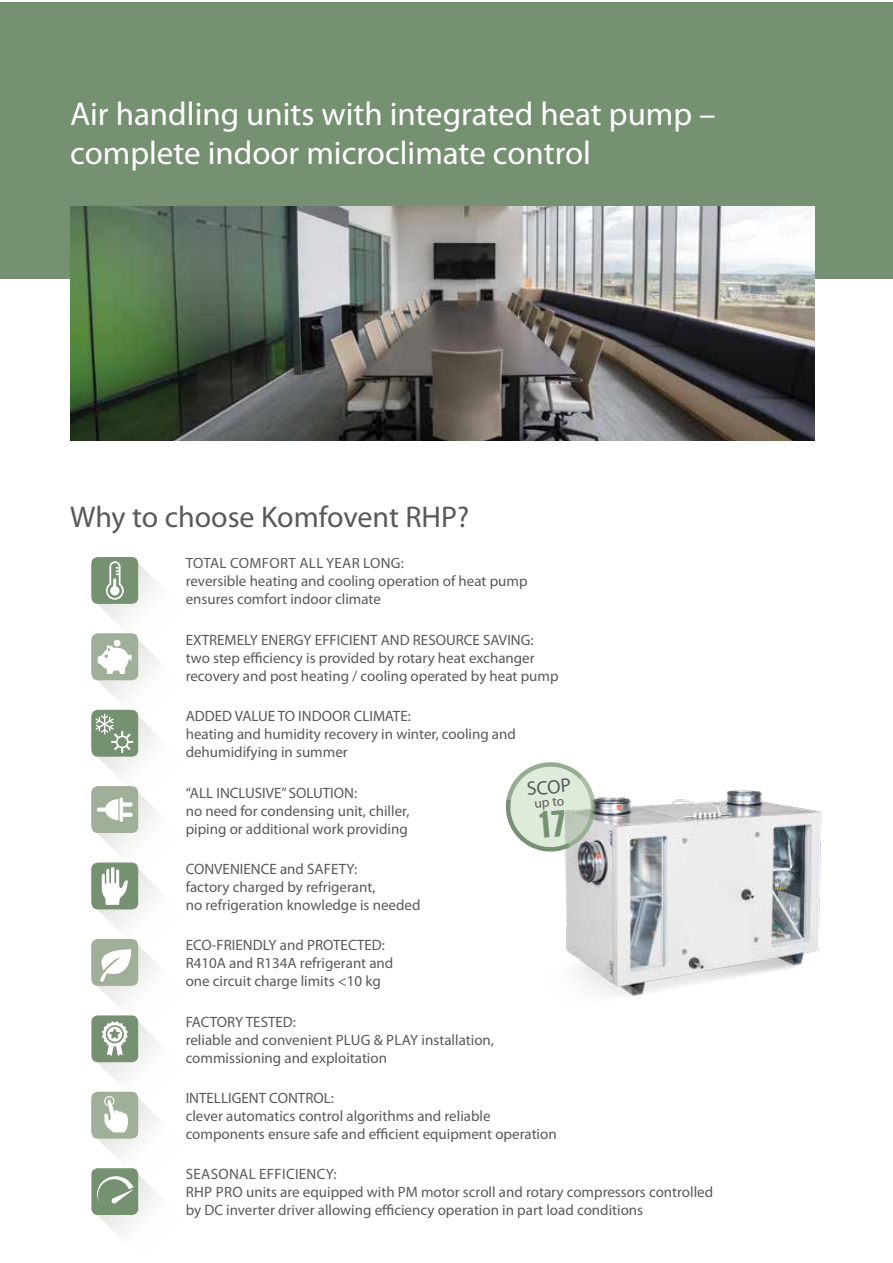
<style>
.page{position:relative;width:893px;height:1263px;background:#fff}
.page>*{position:absolute;margin:0;border:0;box-sizing:border-box;transform-origin:0 0}
.t1{font:33px/39.6px "Myriad Pro";color:#fff}
.t2{font:30px "Myriad Pro";color:#58595b}
.t3{font:19.5px "Myriad Pro";color:#58595b}
.t4{font:15px/18px "Myriad Pro";color:#58595b}
.t5{font:13.5px "Myriad Pro";color:#58595b}
</style>
<div class="page">
<div style="left:0;top:2px;width:893px;height:277px;background:#769171"></div>
<img style="left:70px;top:206px;width:744px;height:234px">
<svg style="left:91px;top:557px;width:47px;height:47px"></svg>
<svg style="left:92px;top:558px;width:67px;height:678px"></svg>
<img style="left:565px;top:790px;width:257px;height:206px">
<svg style="left:505px;top:762px;width:92px;height:91px"></svg>
<h1 class="t1" style="left:70px;top:93px;width:647px">Air handling units with integrated heat pump – complete indoor microclimate control</h1>
<h2 class="t2" style="left:70px;top:499px;width:401px">Why to choose Komfovent RHP?</h2>
<p class="t4" style="left:186px;top:554px;width:343px">TOTAL COMFORT ALL YEAR LONG:<br>reversible heating and cooling operation of heat pump ensures comfort indoor climate</p>
<p class="t4" style="left:186px;top:630px;width:374px">EXTREMELY ENERGY EFFICIENT AND RESOURCE SAVING: two step efficiency is provided by rotary heat exchanger recovery and post heating / cooling operated by heat pump</p>
<p class="t4" style="left:186px;top:707px;width:332px">ADDED VALUE TO INDOOR CLIMATE:<br>heating and humidity recovery in winter, cooling and dehumidifying in summer</p>
<p class="t4" style="left:186px;top:783px;width:225px">“ALL INCLUSIVE” SOLUTION:<br>no need for condensing unit, chiller, piping or additional work providing</p>
<p class="t4" style="left:186px;top:860px;width:236px">CONVENIENCE and SAFETY:<br>factory charged by refrigerant,<br>no refrigeration knowledge is needed</p>
<p class="t4" style="left:186px;top:936px;width:209px">ECO-FRIENDLY and PROTECTED:<br>R410A and R134A refrigerant and one circuit charge limits &lt;10 kg</p>
<p class="t4" style="left:186px;top:1012px;width:310px">FACTORY TESTED:<br>reliable and convenient PLUG &amp; PLAY installation, commissioning and exploitation</p>
<h3 class="t3" style="left:526px;top:777px;width:46px;rotate:-5deg">SCOP</h3>
<p class="t5" style="left:534px;top:795px;width:31px;rotate:-5deg">up to</p>
<p class="t4" style="left:186px;top:1089px;width:372px">INTELLIGENT CONTROL:<br>clever automatics control algorithms and reliable components ensure safe and efficient equipment operation</p>
<p class="t4" style="left:186px;top:1165px;width:529px">SEASONAL EFFICIENCY:<br>RHP PRO units are equipped with PM motor scroll and rotary compressors controlled by DC inverter driver allowing efficiency operation in part load conditions</p>
</div>
